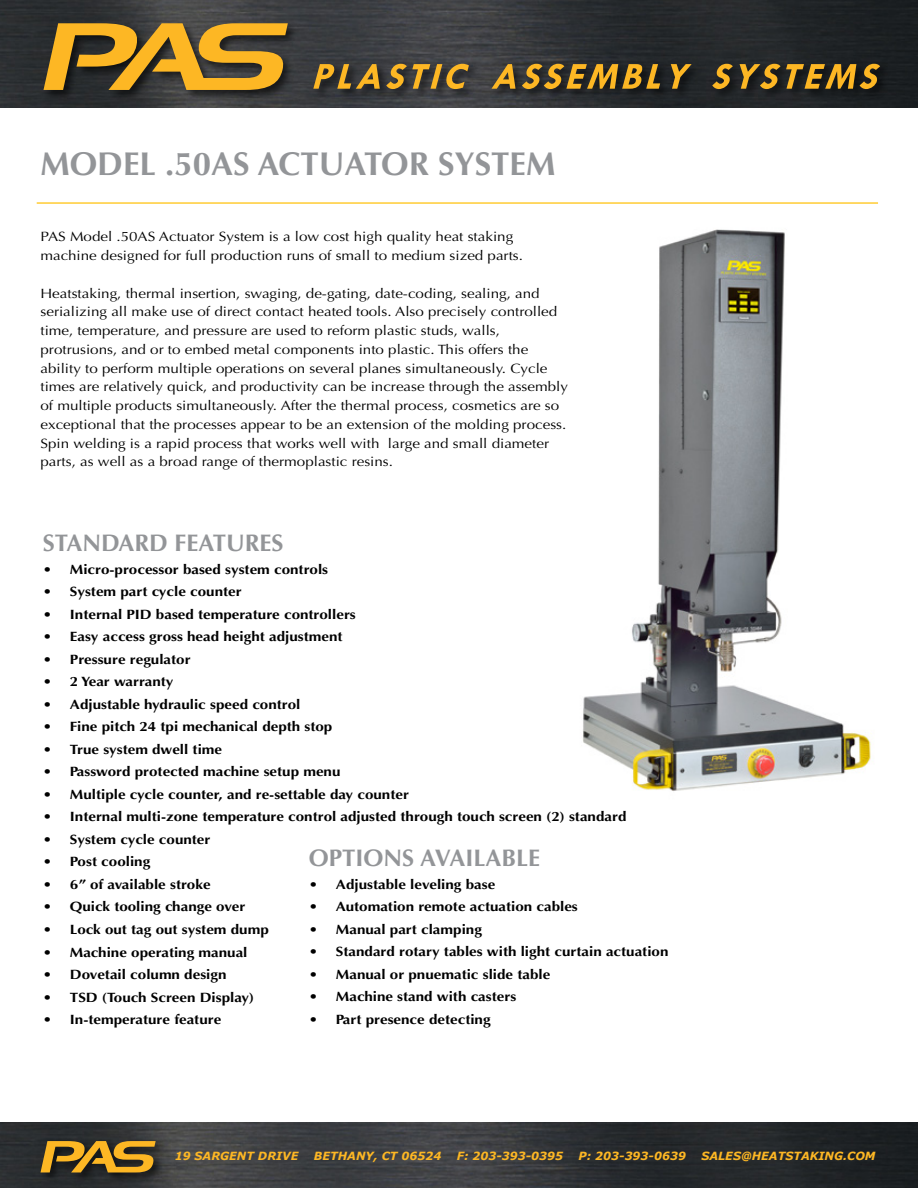
<style>
.page{position:relative;width:918px;height:1188px;background:#fff}
.page>*{position:absolute;margin:0;border:0;box-sizing:border-box;transform-origin:0 0}
.t1{font:700 33px "Optima";color:#939598}
.t2{font:700 24px "Optima";color:#939598}
.t3{font:700 13.5px "Optima";color:#000;scale:1.12 1}
.t4{font:13.5px/18.8px "Optima";color:#000;scale:1.12 1}
.t5{font:italic 700 11.25px "Verdana";color:#fdb724}
</style>
<div class="page">
<img style="left:583px;top:229px;width:288px;height:562px">
<img style="left:0;top:0;width:918px;height:108px">
<img style="left:0;top:1122px;width:918px;height:66px">
<div style="left:39px;top:1139px;width:128px;height:45px;background:#000;opacity:.6"></div>
<svg style="left:41px;top:1141px;width:115px;height:31px;background:#997323"></svg>
<div style="left:42px;top:21px;width:257px;height:81px;background:#000;opacity:.6"></div>
<svg style="left:44px;top:23px;width:244px;height:67px;background:#9e7929"></svg>
<div style="left:311px;top:62px;width:169px;height:39px;background:#000;opacity:.6"></div>
<svg style="left:313px;top:64px;width:67px;height:25px;background:#82672d"></svg>
<svg style="left:386px;top:64px;width:83px;height:25px;background:#816731"></svg>
<div style="left:490px;top:62px;width:212px;height:39px;background:#000;opacity:.6"></div>
<svg style="left:491px;top:64px;width:24px;height:25px"></svg>
<svg style="left:522px;top:64px;width:138px;height:25px;background:#876825"></svg>
<svg style="left:671px;top:64px;width:21px;height:25px"></svg>
<div style="left:711px;top:62px;width:180px;height:39px;background:#1e2124"></div>
<svg style="left:712px;top:64px;width:21px;height:25px"></svg>
<svg style="left:740px;top:64px;width:140px;height:25px"></svg>
<hr style="left:37px;top:202px;width:841px;height:2px;background:#fc3">
<h1 class="t1" style="left:40px;top:145px;width:516px">MODEL .50AS ACTUATOR SYSTEM</h1>
<p class="t4" style="left:40px;top:228px;width:432px">PAS Model .50AS Actuator System is a low cost high quality heat staking machine designed for full production runs of small to medium sized parts.</p>
<p class="t4" style="left:40px;top:284px;width:473px">Heatstaking, thermal insertion, swaging, de-gating, date-coding, sealing, and serializing all make use of direct contact heated tools. Also precisely controlled time, temperature, and pressure are used to reform plastic studs, walls, protrusions, and or to embed metal components into plastic. This offers the ability to perform multiple operations on several planes simultaneously. Cycle times are relatively quick, and productivity can be increase through the assembly of multiple products simultaneously. After the thermal process, cosmetics are so exceptional that the processes appear to be an extension of the molding process.<br>Spin welding is a rapid process that works well with large and small diameter parts, as well as a broad range of thermoplastic resins.</p>
<h2 class="t2" style="left:43px;top:529px;width:242px">STANDARD FEATURES</h2>
<p class="t3" style="left:43px;top:561px;width:256px">• Micro-processor based system controls</p>
<p class="t3" style="left:43px;top:584px;width:179px">• System part cycle counter</p>
<p class="t3" style="left:43px;top:606px;width:281px">• Internal PID based temperature controllers</p>
<p class="t3" style="left:43px;top:629px;width:269px">• Easy access gross head height adjustment</p>
<p class="t3" style="left:43px;top:652px;width:133px">• Pressure regulator</p>
<p class="t3" style="left:43px;top:674px;width:118px">• 2 Year warranty</p>
<p class="t3" style="left:43px;top:697px;width:231px">• Adjustable hydraulic speed control</p>
<p class="t3" style="left:43px;top:719px;width:260px">• Fine pitch 24 tpi mechanical depth stop</p>
<p class="t3" style="left:43px;top:742px;width:162px">• True system dwell time</p>
<p class="t3" style="left:43px;top:764px;width:267px">• Password protected machine setup menu</p>
<p class="t3" style="left:43px;top:787px;width:328px">• Multiple cycle counter, and re-settable day counter</p>
<p class="t3" style="left:43px;top:809px;width:523px">• Internal multi-zone temperature control adjusted through touch screen (2) standard</p>
<p class="t3" style="left:43px;top:832px;width:151px">• System cycle counter</p>
<p class="t3" style="left:43px;top:854px;width:97px">• Post cooling</p>
<p class="t3" style="left:43px;top:877px;width:151px">• 6” of available stroke</p>
<p class="t3" style="left:43px;top:899px;width:182px">• Quick tooling change over</p>
<p class="t3" style="left:43px;top:922px;width:203px">• Lock out tag out system dump</p>
<p class="t3" style="left:43px;top:944px;width:184px">• Machine operating manual</p>
<p class="t3" style="left:43px;top:967px;width:165px">• Dovetail column design</p>
<p class="t3" style="left:43px;top:989px;width:190px">• TSD (Touch Screen Display)</p>
<p class="t3" style="left:43px;top:1012px;width:161px">• In-temperature feature</p>
<h2 class="t2" style="left:309px;top:844px;width:233px">OPTIONS AVAILABLE</h2>
<p class="t3" style="left:309px;top:876px;width:168px">• Adjustable leveling base</p>
<p class="t3" style="left:309px;top:899px;width:242px">• Automation remote actuation cables</p>
<p class="t3" style="left:309px;top:921px;width:156px">• Manual part clamping</p>
<p class="t3" style="left:309px;top:944px;width:323px">• Standard rotary tables with light curtain actuation</p>
<p class="t3" style="left:309px;top:966px;width:217px">• Manual or pnuematic slide table</p>
<p class="t3" style="left:309px;top:989px;width:187px">• Machine stand with casters</p>
<p class="t3" style="left:309px;top:1011px;width:164px">• Part presence detecting</p>
<p class="t5" style="left:175px;top:1148px;width:125px">19 SARGENT DRIVE</p>
<p class="t5" style="left:314px;top:1148px;width:129px">BETHANY, CT 06524</p>
<p class="t5" style="left:457px;top:1148px;width:108px">F: 203-393-0395</p>
<p class="t5" style="left:579px;top:1148px;width:109px">P: 203-393-0639</p>
<p class="t5" style="left:701px;top:1148px;width:176px">SALES@HEATSTAKING.COM</p>
</div>
